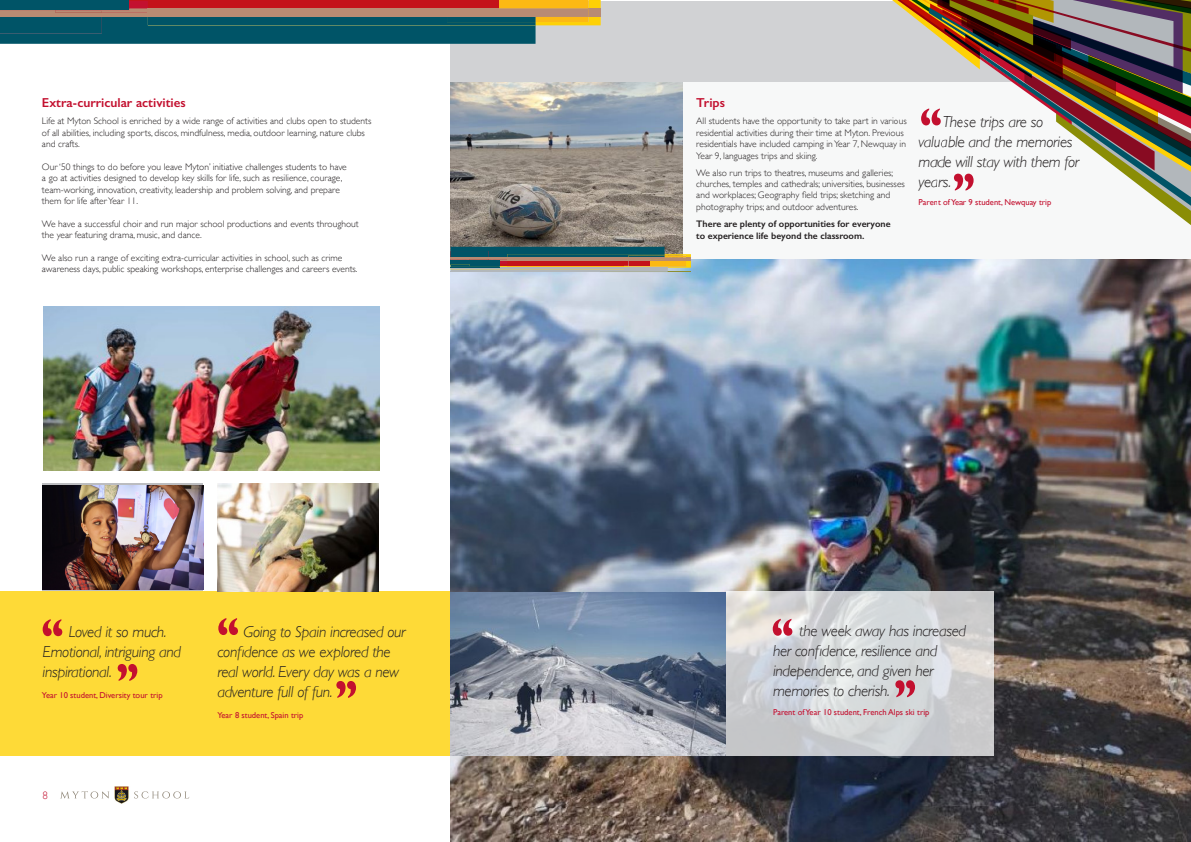
<style>
.page{position:relative;width:1191px;height:842px;background:#fff}
.page>*{position:absolute;margin:0;border:0;box-sizing:border-box;transform-origin:0 0}
.t1{font:italic 300 16px/20px "Gill Sans";letter-spacing:-.02em;color:#231f20}
.t2{font:600 13px "Gill Sans";color:#c3102f}
.t3{font:300 11px "Gill Sans";color:#c3102f}
.t4{font:300 9.5px/11.4px "Gill Sans";color:#231f20}
.t5{font:600 9.5px/12px "Gill Sans";color:#231f20}
.t6{font:8.5px "Gill Sans";color:#c3102f}
</style>
<div class="page">
<svg style="left:42px;top:484px;width:161px;height:107px"></svg>
<img style="left:42px;top:485px;width:161px;height:104px">
<div style="left:0;top:591px;width:472px;height:164px;background:#feda37"></div>
<div style="left:450px;top:1px;width:741px;height:841px;background:#d1d2d4"></div>
<svg style="left:0;top:0;width:600px;height:44px;background:#556461"></svg>
<hr style="left:0;top:13px;width:102px;height:4px;background:#b88b73">
<hr style="left:55px;top:11px;width:47px;height:2px;background:#b88b73">
<div style="left:0;top:0;width:55px;height:8px;background:#005467"></div>
<hr style="left:0;top:8px;width:55px;height:2px;background:#005467">
<div style="left:55px;top:0;width:74px;height:8px;background:#005467"></div>
<hr style="left:55px;top:8px;width:74px;height:2px;background:#005467">
<svg style="left:60px;top:791px;width:49px;height:7px"></svg>
<svg style="left:134px;top:791px;width:55px;height:7px"></svg>
<img style="left:114px;top:787px;width:15px;height:17px">
<div style="left:682px;top:82px;width:509px;height:177px;background:#f7f8f8"></div>
<svg style="left:218px;top:618px;width:20px;height:17px"></svg>
<svg style="left:43px;top:619px;width:19px;height:17px"></svg>
<img style="left:217px;top:484px;width:161px;height:107px">
<img style="left:44px;top:306px;width:335px;height:165px">
<img style="left:450px;top:259px;width:741px;height:583px">
<img style="left:450px;top:592px;width:276px;height:163px">
<svg style="left:726px;top:591px;width:268px;height:164px"></svg>
<img style="left:451px;top:82px;width:231px;height:165px">
<svg style="left:450px;top:247px;width:241px;height:26px;background:#77776c"></svg>
<hr style="left:450px;top:267px;width:50px;height:1px;background:#005467">
<hr style="left:470px;top:264px;width:30px;height:2px;background:#005467">
<svg style="left:753px;top:619px;width:39px;height:17px"></svg>
<svg style="left:895px;top:680px;width:20px;height:17px"></svg>
<svg style="left:118px;top:664px;width:19px;height:17px"></svg>
<svg style="left:336px;top:681px;width:20px;height:17px"></svg>
<img style="left:1056px;top:279px;width:135px;height:94px">
<svg style="left:961px;top:259px;width:230px;height:20px;background:#9698a3"></svg>
<svg style="left:892px;top:0;width:299px;height:225px"></svg>
<p class="t2" style="left:42px;top:95px;width:145px">Extra-curricular activities</p>
<p class="t4" style="left:42px;top:115px;width:331px">Life at Myton School is enriched by a wide range of activities and clubs open to students of all abilities, including sports, discos, mindfulness, media, outdoor learning, nature clubs and crafts.</p>
<p class="t4" style="left:42px;top:161px;width:306px">Our ‘50 things to do before you leave Myton’ initiative challenges students to have a go at activities designed to develop key skills for life, such as resilience, courage, team-working, innovation, creativity, leadership and problem solving, and prepare them for life after Year 11.</p>
<p class="t4" style="left:42px;top:218px;width:318px">We have a successful choir and run major school productions and events throughout the year featuring drama, music, and dance.</p>
<p class="t4" style="left:42px;top:252px;width:317px">We also run a range of exciting extra-curricular activities in school, such as crime awareness days, public speaking workshops, enterprise challenges and careers events.</p>
<p class="t1" style="left:43px;top:621px;width:140px;text-indent:26px">Loved it so much.<br>Emotional, intriguing and inspirational.</p>
<p class="t6" style="left:42px;top:690px;width:122px">Year 10 student, Diversity tour trip</p>
<p class="t3" style="left:43px;top:787px;width:7px">8</p>
<p class="t1" style="left:217px;top:621px;width:190px;text-indent:26px">Going to Spain increased our confidence as we explored the real world. Every day was a new adventure full of fun.</p>
<p class="t6" style="left:217px;top:710px;width:87px">Year 8 student, Spain trip</p>
<p class="t2" style="left:696px;top:95px;width:30px">Trips</p>
<p class="t4" style="left:696px;top:115px;width:212px">All students have the opportunity to take part in various residential activities during their time at Myton. Previous residentials have included camping in Year 7, Newquay in Year 9, languages trips and skiing.</p>
<p class="t4" style="left:696px;top:166px;width:210px">We also run trips to theatres, museums and galleries; churches, temples and cathedrals; universities, businesses and workplaces; Geography field trips; sketching and photography trips; and outdoor adventures.</p>
<p class="t5" style="left:696px;top:218px;width:196px">There are plenty of opportunities for everyone to experience life beyond the classroom.</p>
<p class="t1" style="left:918px;top:111px;width:162px;text-indent:24px">These trips are so valuable and the memories made will stay with them for years.</p>
<p class="t6" style="left:918px;top:197px;width:134px">Parent of Year 9 student, Newquay trip</p>
<p class="t1" style="left:773px;top:621px;width:195px;text-indent:26px">the week away has increased her confidence, resilience and independence, and given her memories to cherish.</p>
<p class="t6" style="left:773px;top:707px;width:158px">Parent of Year 10 student, French Alps ski trip</p>
</div>
